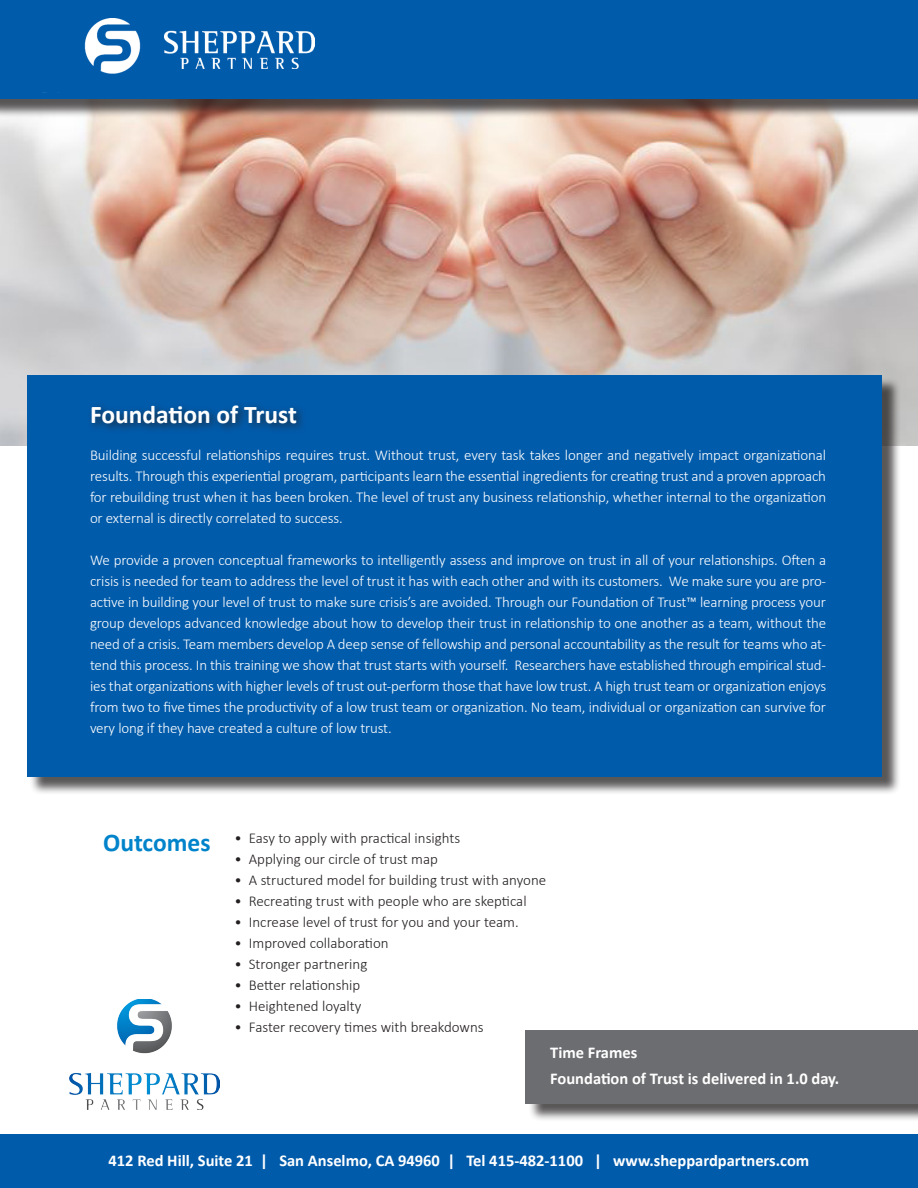
<style>
.page{position:relative;width:918px;height:1188px;background:#fff}
.page>*{position:absolute;margin:0;border:0;box-sizing:border-box;transform-origin:0 0}
.t1{font:700 25.5px "Calibri";color:#fff}
.t2{font:700 25.5px "Calibri";color:#0083ca}
.t3{font:700 16.5px "Calibri";color:#fff}
.t4{font:300 15px/21px "Calibri";letter-spacing:-.01em;color:#fff;text-align:justify}
.t5{font:300 15px "Calibri";color:#231f20}
</style>
<div class="page">
<div style="left:0;top:1134px;width:918px;height:54px;background:#015bab"></div>
<img style="left:69px;top:999px;width:151px;height:111px">
<div style="left:528px;top:1032px;width:390px;height:90px;background:#231f20;opacity:.75"></div>
<div style="left:526px;top:1030px;width:392px;height:73px;background:#6c6d70"></div>
<img style="left:0;top:118px;width:918px;height:327px">
<div style="left:29px;top:377px;width:872px;height:418px;background:#231f20;opacity:.75"></div>
<div style="left:27px;top:375px;width:855px;height:401px;background:#015bab"></div>
<div style="left:87px;top:401px;width:220px;height:33px;background:#231f20;opacity:.75"></div>
<div style="left:0;top:0;width:918px;height:118px;background:#231f20;opacity:.75"></div>
<div style="left:0;top:0;width:918px;height:99px;background:#015bab"></div>
<img style="left:84px;top:19px;width:100px;height:55px">
<img style="left:164px;top:19px;width:150px;height:49px">
<p class="t1" style="left:90px;top:398px;width:208px">Foundation of Trust</p>
<p class="t4" style="left:90px;top:445px;width:738px">Building successful relationships requires trust. Without trust, every task takes longer and negatively impact organizational results. Through this experiential program, participants learn the essential ingredients for creating trust and a proven approach for rebuilding trust when it has been broken. The level of trust any business relationship, whether internal to the organization or external is directly correlated to success.</p>
<p class="t4" style="left:90px;top:550px;width:738px">We provide a proven conceptual frameworks to intelligently assess and improve on trust in all of your relationships. Often a crisis is needed for team to address the level of trust it has with each other and with its customers. We make sure you are pro&shy;active in building your level of trust to make sure crisis’s are avoided. Through our Foundation of Trust™ learning process your group develops advanced knowledge about how to develop their trust in relationship to one another as a team, without the need of a crisis. Team members develop A deep sense of fellowship and personal accountability as the result for teams who at&shy;tend this process. In this training we show that trust starts with yourself. Researchers have established through empirical stud&shy;ies that organizations with higher levels of trust out-perform those that have low trust. A high trust team or organization enjoys from two to five times the productivity of a low trust team or organization. No team, individual or organization can survive for very long if they have created a culture of low trust.</p>
<p class="t2" style="left:103px;top:826px;width:109px">Outcomes</p>
<p class="t5" style="left:235px;top:829px;width:227px">• Easy to apply with practical insights</p>
<p class="t5" style="left:235px;top:850px;width:205px">• Applying our circle of trust map</p>
<p class="t5" style="left:235px;top:871px;width:313px">• A structured model for building trust with anyone</p>
<p class="t5" style="left:235px;top:892px;width:294px">• Recreating trust with people who are skeptical</p>
<p class="t5" style="left:235px;top:913px;width:286px">• Increase level of trust for you and your team.</p>
<p class="t5" style="left:235px;top:934px;width:156px">• Improved collaboration</p>
<p class="t5" style="left:235px;top:955px;width:134px">• Stronger partnering</p>
<p class="t5" style="left:235px;top:976px;width:127px">• Better relationship</p>
<p class="t5" style="left:235px;top:997px;width:128px">• Heightened loyalty</p>
<p class="t5" style="left:235px;top:1018px;width:251px">• Faster recovery times with breakdowns</p>
<p class="t3" style="left:550px;top:1042px;width:89px">Time Frames</p>
<p class="t3" style="left:550px;top:1068px;width:291px">Foundation of Trust is delivered in 1.0 day.</p>
<p class="t3" style="left:109px;top:1150px;width:702px">412 Red Hill, Suite 21 | San Anselmo, CA 94960 | Tel 415-482-1100 | www.sheppardpartners.com</p>
</div>
